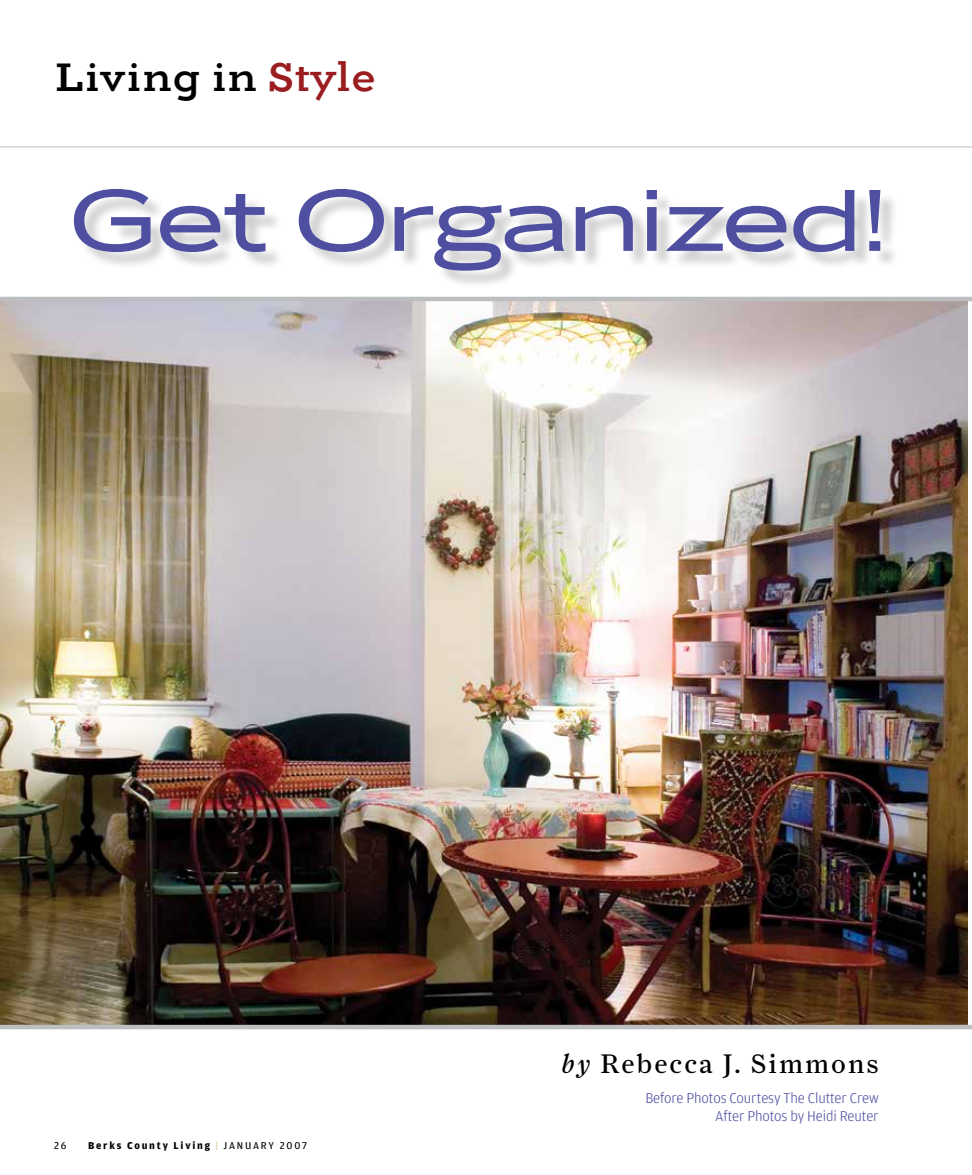
<style>
.page{position:relative;width:972px;height:1175px;background:#fff}
.page>*{position:absolute;margin:0;border:0;box-sizing:border-box;transform-origin:0 0}
.t1{font:97.5px "Luxury Gold";color:#4e4fa1}
.t2{font:39px "Quantico HTF Roman";color:#000}
.t3{font:27px "Farnham";letter-spacing:.1em;color:#000}
.t4{font:300 15px/18px "Amplitude";letter-spacing:-.01em;color:#4e4fa1;text-align:right}
.t5{font:700 10.5px "Amplitude";letter-spacing:.17em;color:#000}
.t6{font:10.5px "Amplitude";color:#000}
.s1{color:#9a1d20}
.s2{font-weight:400;color:#dfce94}
.s3{font-weight:400}
.s4{font-style:italic}
</style>
<div class="page">
<hr style="left:0;top:147px;width:972px;height:1px;background:#bcbec0">
<div style="left:77px;top:191px;width:822px;height:98px;background:#000;opacity:.2"></div>
<img style="left:0;top:301px;width:967px;height:723px">
<hr style="left:0;top:297px;width:972px;height:4px;background:#bcbec0">
<div style="left:0;top:1024px;width:972px;height:5px;background:#bcbec0"></div>
<h2 class="t2" style="left:54px;top:51px;width:324px">Living in <span class="s1">Style</span></h2>
<h1 class="t1" style="left:70px;top:168px;width:819px">Get Organized!</h1>
<p class="t6" style="left:54px;top:1139px;width:14px">26</p>
<p class="t5" style="left:88px;top:1139px;width:220px">Berks County Living <span class="s2">|</span> <span class="s3">JANUARY 2007</span></p>
<h3 class="t3" style="left:562px;top:1048px;width:318px"><span class="s4">by</span> Rebecca J. Simmons</h3>
<p class="t4" style="left:645px;top:1089px;width:235px">Before Photos Courtesy The Clutter Crew<br>After Photos by Heidi Reuter</p>
</div>
